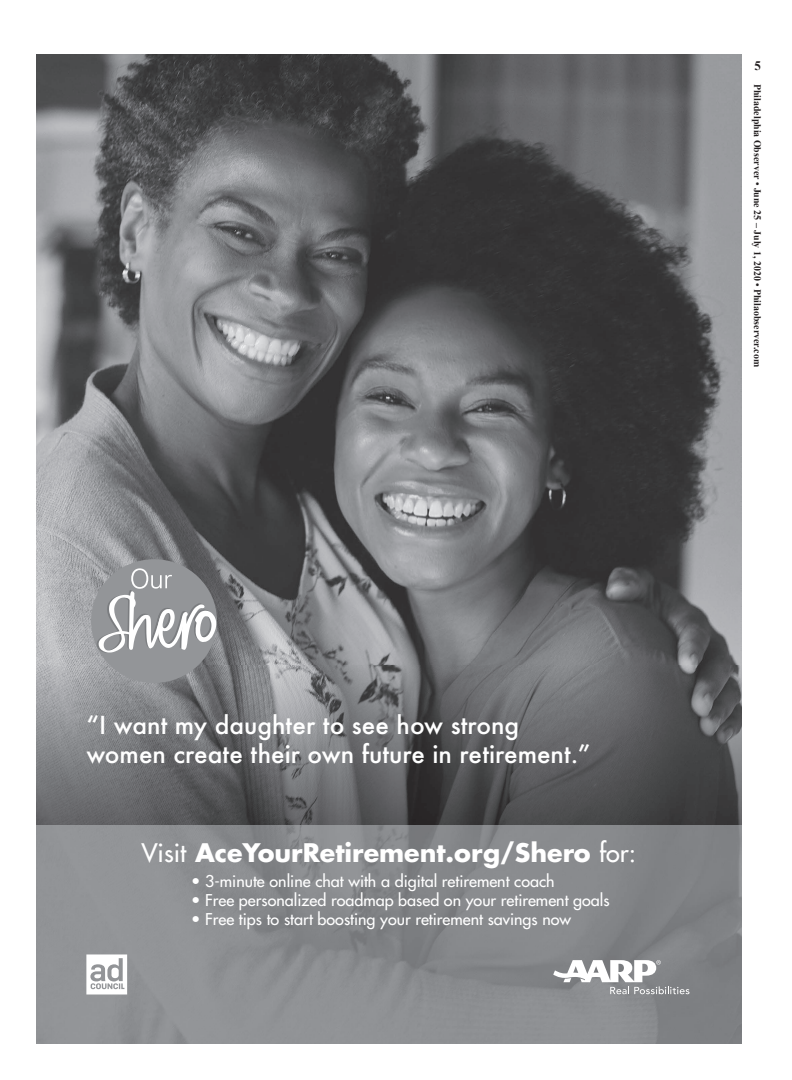
<style>
.page{position:relative;width:792px;height:1080px;background:#fff}
.page>*{position:absolute;margin:0;border:0;box-sizing:border-box;transform-origin:0 0}
.t1{font:700 24.9px "Futura Std";color:#fff}
.t2{font:500 24.1px/28.9px "Futura";color:#fff}
.t3{font:500 15.9px "Futura Std";color:#fff}
.t4{font:700 13px "Times New Roman";color:#231f20}
.t5{font:700 10px "Times New Roman";color:#231f20}
.s1{font-weight:500}
</style>
<div class="page">
<img style="left:36px;top:54px;width:706px;height:990px">
<svg style="left:553px;top:960px;width:136px;height:34px"></svg>
<div style="left:91px;top:559px;width:126px;height:124px;background:#939598;border-radius:50%"></div>
<svg style="left:97px;top:568px;width:119px;height:85px"></svg>
<svg style="left:86px;top:954px;width:41px;height:40px"></svg>
<p class="t4" style="left:755px;top:57px;width:8px">5</p>
<p class="t5" style="left:765px;top:84px;width:285px;rotate:90deg">Philadelphia Observer • June 25 – July 1, 2020 • Philaobserver.com</p>
<h2 class="t2" style="left:86px;top:711px;width:506px">“I want my daughter to see how strong women create their own future in retirement.”</h2>
<h1 class="t1" style="left:141px;top:836px;width:496px"><span class="s1">Visit</span> AceYourRetirement.org/Shero <span class="s1">for:</span></h1>
<p class="t3" style="left:191px;top:871px;width:365px">• 3-minute online chat with a digital retirement coach</p>
<p class="t3" style="left:191px;top:890px;width:420px">• Free personalized roadmap based on your retirement goals</p>
<p class="t3" style="left:191px;top:909px;width:381px">• Free tips to start boosting your retirement savings now</p>
</div>
